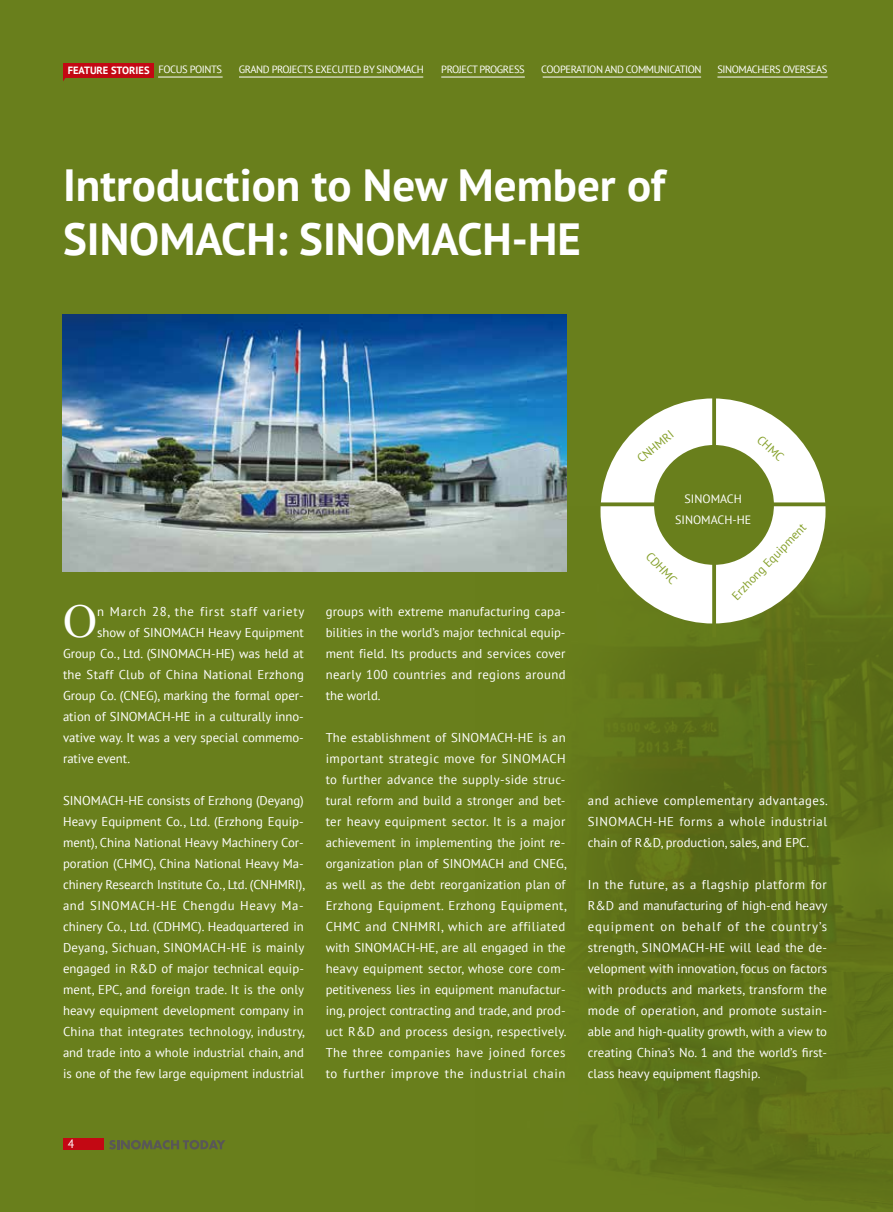
<style>
.page{position:relative;width:893px;height:1212px;background:#697f1c}
.page>*{position:absolute;margin:0;border:0;box-sizing:border-box;transform-origin:0 0}
.t1{font:47.1px "Times New Roman";color:#fff}
.t2{font:700 45px/54px "PT Sans";color:#fff}
.t3{font:12.75px/21px "PT Sans";color:#fff;text-align:justify}
.t4{font:12.75px "PT Sans";letter-spacing:.025em;color:#fff}
.t5{font:12.75px "PT Sans";letter-spacing:.055em;color:#fff}
.t6{font:12px "PT Sans";color:#85a02a}
.t7{font:12px/21px "PT Sans";color:#fff;text-align:center}
.t8{font:10.5px "PT Sans";letter-spacing:-.04em;color:#fff}
.t9{font:700 10.5px "PT Sans";color:#fff}
.s1{font-weight:400}
</style>
<div class="page">
<img style="left:566px;top:506px;width:327px;height:702px">
<img style="left:63px;top:315px;width:503px;height:257px">
<div style="left:600px;top:398px;width:225px;height:225px;background:#fff;border-radius:50%"></div>
<svg style="left:600px;top:502px;width:226px;height:4px"></svg>
<svg style="left:712px;top:398px;width:4px;height:239px"></svg>
<div style="left:654px;top:445px;width:120px;height:120px;background:#697f1c;border-radius:50%"></div>
<div style="left:63px;top:1138px;width:41px;height:12px;background:#c30813"></div>
<svg style="left:109px;top:1140px;width:116px;height:9px"></svg>
<div style="left:63px;top:63px;width:90px;height:14px;background:#c30813"></div>
<hr style="left:158px;top:77px;width:65px;height:1px;background:#fff">
<hr style="left:543px;top:77px;width:158px;height:1px;background:#fff">
<hr style="left:441px;top:77px;width:84px;height:1px;background:#fff">
<hr style="left:717px;top:77px;width:111px;height:1px;background:#fff">
<hr style="left:239px;top:77px;width:184px;height:1px;background:#fff">
<p class="t9" style="left:68px;top:63px;width:156px">FEATURE STORIES <span class="s1">FOCUS POINTS</span></p>
<p class="t8" style="left:239px;top:63px;width:186px">GRAND PROJECTS EXECUTED BY SINOMACH</p>
<p class="t8" style="left:441px;top:63px;width:85px">PROJECT PROGRESS</p>
<p class="t8" style="left:541px;top:63px;width:162px">COOPERATION AND COMMUNICATION</p>
<p class="t8" style="left:717px;top:63px;width:112px">SINOMACHERS OVERSEAS</p>
<h2 class="t2" style="left:63px;top:157px;width:604px">Introduction to New Member of<br>SINOMACH: SINOMACH-HE</h2>
<p class="t6" style="left:634px;top:454px;width:45px;rotate:-39deg">CNHMRI</p>
<p class="t6" style="left:764px;top:432px;width:33px;rotate:43deg">CHMC</p>
<h1 class="t1" style="left:63px;top:589px;width:35px">O</h1>
<p class="t5" style="left:97px;top:603px;width:209px">n March 28, the first staff variety</p>
<p class="t3" style="left:97px;top:621px;width:208px">show of SINOMACH Heavy Equipment</p>
<p class="t3" style="left:63px;top:642px;width:242px">Group Co., Ltd. (SINOMACH-HE) was held at</p>
<p class="t4" style="left:63px;top:666px;width:242px">the Staff Club of China National Erzhong</p>
<p class="t3" style="left:63px;top:684px;width:242px">Group Co. (CNEG), marking the formal oper-</p>
<p class="t3" style="left:63px;top:705px;width:242px">ation of SINOMACH-HE in a culturally inno-</p>
<p class="t3" style="left:63px;top:726px;width:242px">vative way. It was a very special commemo-</p>
<p class="t3" style="left:63px;top:747px;width:69px">rative event.</p>
<p class="t3" style="left:63px;top:789px;width:243px">SINOMACH-HE consists of Erzhong (Deyang)<br>Heavy Equipment Co., Ltd. (Erzhong Equip&shy;ment), China National Heavy Machinery Cor&shy;poration (CHMC), China National Heavy Ma&shy;chinery Research Institute Co., Ltd. (CNHMRI), and SINOMACH-HE Chengdu Heavy Ma&shy;chinery Co., Ltd. (CDHMC). Headquartered in Deyang, Sichuan, SINOMACH-HE is mainly engaged in R&amp;D of major technical equip&shy;ment, EPC, and foreign trade. It is the only heavy equipment development company in China that integrates technology, industry, and trade into a whole industrial chain, and is one of the few large equipment industrial</p>
<p class="t3" style="left:326px;top:600px;width:241px">groups with extreme manufacturing capa&shy;bilities in the world’s major technical equip&shy;ment field. Its products and services cover nearly 100 countries and regions around the world.</p>
<p class="t3" style="left:326px;top:726px;width:242px">The establishment of SINOMACH-HE is an important strategic move for SINOMACH to further advance the supply-side struc&shy;tural reform and build a stronger and bet&shy;ter heavy equipment sector. It is a major achievement in implementing the joint re&shy;organization plan of SINOMACH and CNEG, as well as the debt reorganization plan of Erzhong Equipment. Erzhong Equipment, CHMC and CNHMRI, which are affiliated with SINOMACH-HE, are all engaged in the heavy equipment sector, whose core com&shy;petitiveness lies in equipment manufactur&shy;ing, project contracting and trade, and prod&shy;uct R&amp;D and process design, respectively.<br>The three companies have joined forces to further improve the industrial chain</p>
<p class="t7" style="left:675px;top:488px;width:78px">SINOMACH<br>SINOMACH-HE</p>
<p class="t6" style="left:729px;top:592px;width:102px;rotate:-46deg">Erzhong Equipment</p>
<p class="t6" style="left:654px;top:548px;width:41px;rotate:47deg">CDHMC</p>
<p class="t3" style="left:588px;top:790px;width:242px">and achieve complementary advantages.<br>SINOMACH-HE forms a whole industrial chain of R&amp;D, production, sales, and EPC.</p>
<p class="t3" style="left:588px;top:874px;width:241px">In the future, as a flagship platform for R&amp;D and manufacturing of high-end heavy equipment on behalf of the country’s strength, SINOMACH-HE will lead the de&shy;velopment with innovation, focus on factors with products and markets, transform the mode of operation, and promote sustain&shy;able and high-quality growth, with a view to creating China’s No. 1 and the world’s first&shy;class heavy equipment flagship.</p>
<p class="t7" style="left:68px;top:1133px;width:8px">4</p>
</div>
